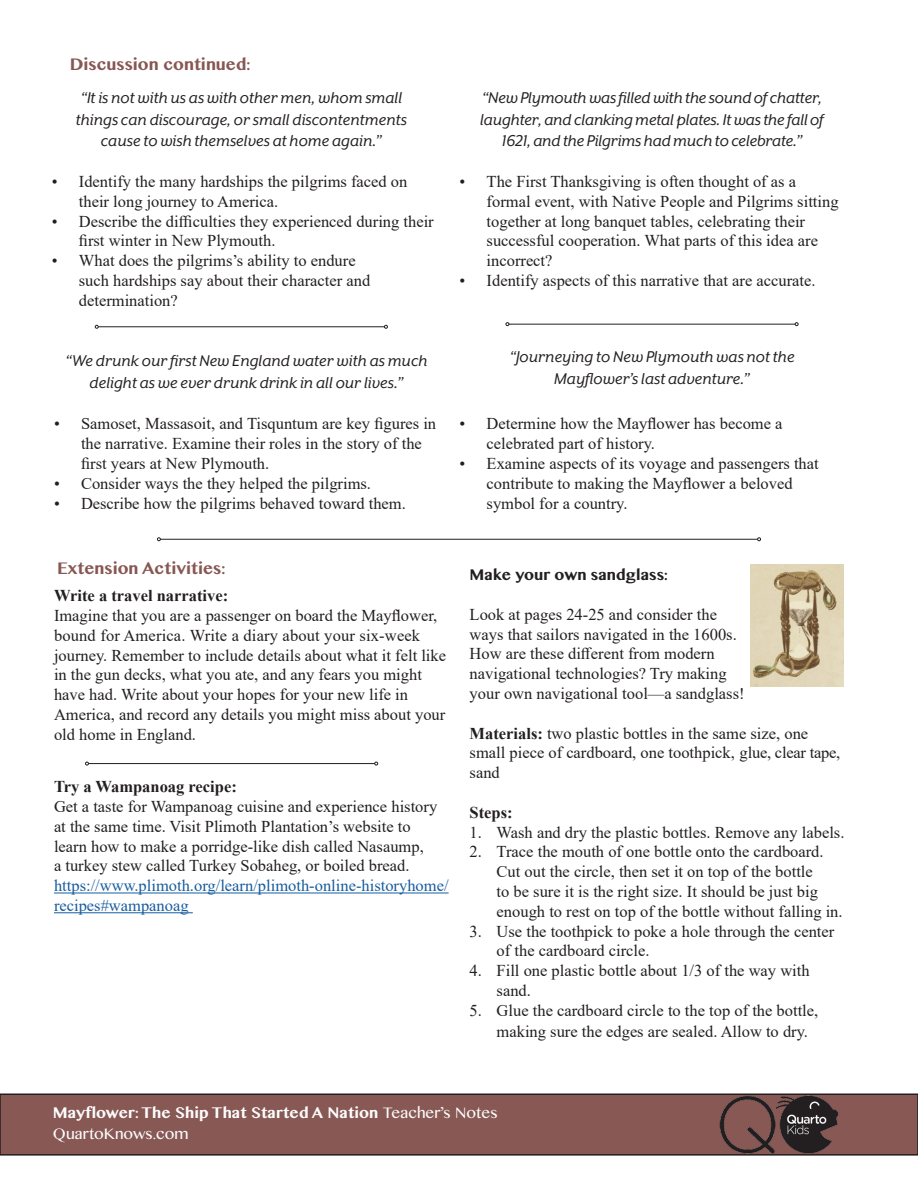
<style>
.page{position:relative;width:918px;height:1188px;background:#fff}
.page>*{position:absolute;margin:0;border:0;box-sizing:border-box;transform-origin:0 0}
.t1{font:700 19.5px "Khmer MN";color:#875753}
.t2{font:italic 18px/21.6px "Mr Eaves XL San OT";color:#231f20;text-align:center}
.t3{font:700 18px "Khmer MN";color:#fcfcfc}
.t4{font:700 18px "Khmer MN";color:#231f20}
.t5{font:18px "Khmer MN";color:#fcfcfc}
.t6{font:16.5px/19.8px "Times New Roman";color:#231f20}
.t7{font:700 16.5px "Times New Roman";color:#231f20}
.s1{color:#175d9e}
.s2{font-weight:700}
.s3{font-weight:400}
</style>
<div class="page">
<div style="left:0;top:1094px;width:918px;height:61px;background:#885854"></div>
<div style="left:0;top:1094px;width:918px;height:62px;border:2px solid #231f20"></div>
<hr style="left:98px;top:326px;width:286px;height:1px;background:#231f20">
<svg style="left:95px;top:325px;width:4px;height:4px"></svg>
<svg style="left:384px;top:325px;width:4px;height:4px"></svg>
<hr style="left:160px;top:539px;width:598px;height:1px;background:#231f20">
<svg style="left:157px;top:537px;width:4px;height:4px"></svg>
<svg style="left:757px;top:537px;width:4px;height:4px"></svg>
<hr style="left:509px;top:324px;width:286px;height:1px;background:#231f20">
<svg style="left:795px;top:322px;width:4px;height:4px"></svg>
<hr style="left:88px;top:763px;width:287px;height:1px;background:#231f20">
<hr style="left:54px;top:893px;width:395px;height:1px;background:#175d9e">
<hr style="left:54px;top:912px;width:139px;height:1px;background:#175d9e">
<img style="left:751px;top:564px;width:92px;height:123px">
<img style="left:715px;top:1094px;width:127px;height:62px">
<p class="t1" style="left:70px;top:52px;width:182px">Discussion continued:</p>
<p class="t2" style="left:80px;top:87px;width:323px">“It is not with us as with other men, whom small</p>
<p class="t2" style="left:76px;top:109px;width:333px">things can discourage, or small discontentments</p>
<p class="t2" style="left:101px;top:130px;width:282px">cause to wish themselves at home again.”</p>
<p class="t6" style="left:79px;top:171px;width:330px;text-indent:-27px">• Identify the many hardships the pilgrims faced on their long journey to America.</p>
<p class="t6" style="left:79px;top:211px;width:356px;text-indent:-27px">• Describe the difficulties they experienced during their first winter in New Plymouth.</p>
<p class="t6" style="left:79px;top:250px;width:293px;text-indent:-27px">• What does the pilgrims’s ability to endure such hardships say about their character and determination?</p>
<p class="t2" style="left:65px;top:350px;width:364px">“We drunk our first New England water with as much delight as we ever drunk drink in all our lives.”</p>
<p class="t6" style="left:81px;top:414px;width:357px;text-indent:-27px">• Samoset, Massasoit, and Tisquntum are key figures in the narrative. Examine their roles in the story of the first years at New Plymouth.</p>
<p class="t6" style="left:54px;top:473px;width:319px">• Consider ways the they helped the pilgrims.</p>
<p class="t6" style="left:54px;top:493px;width:353px">• Describe how the pilgrims behaved toward them.</p>
<p class="t2" style="left:480px;top:87px;width:345px">“New Plymouth was filled with the sound of chatter, laughter, and clanking metal plates. It was the fall of<br>1621, and the Pilgrims had much to celebrate.”</p>
<p class="t6" style="left:487px;top:171px;width:353px;text-indent:-27px">• The First Thanksgiving is often thought of as a formal event, with Native People and Pilgrims sitting together at long banquet tables, celebrating their successful cooperation. What parts of this idea are incorrect?</p>
<p class="t6" style="left:460px;top:270px;width:357px">• Identify aspects of this narrative that are accurate.</p>
<p class="t2" style="left:509px;top:346px;width:287px">“Journeying to New Plymouth was not the<br>Mayflower’s last adventure.”</p>
<p class="t6" style="left:487px;top:414px;width:298px;text-indent:-27px">• Determine how the Mayflower has become a celebrated part of history.</p>
<p class="t6" style="left:487px;top:453px;width:334px;text-indent:-27px">• Examine aspects of its voyage and passengers that contribute to making the Mayflower a beloved symbol for a country.</p>
<p class="t1" style="left:57px;top:555px;width:170px">Extension Activities:</p>
<p class="t7" style="left:54px;top:584px;width:176px">Write a travel narrative:</p>
<p class="t6" style="left:54px;top:605px;width:394px">Imagine that you are a passenger on board the Mayflower, bound for America. Write a diary about your six-week journey. Remember to include details about what it felt like in the gun decks, what you ate, and any fears you might have had. Write about your hopes for your new life in America, and record any details you might miss about your old home in England.</p>
<p class="t7" style="left:54px;top:775px;width:184px">Try a Wampanoag recipe:</p>
<p class="t6" style="left:54px;top:796px;width:396px">Get a taste for Wampanoag cuisine and experience history at the same time. Visit Plimoth Plantation’s website to<br>learn how to make a porridge-like dish called Nasaump,<br>a turkey stew called Turkey Sobaheg, or boiled bread. <span class="s1">https://www.plimoth.org/learn/plimoth-online-historyhome/ recipes#wampanoag</span></p>
<p class="t4" style="left:470px;top:563px;width:200px">Make your own sandglass:</p>
<p class="t6" style="left:470px;top:604px;width:276px">Look at pages 24-25 and consider the ways that sailors navigated in the 1600s.<br>How are these different from modern navigational technologies? Try making your own navigational tool—a sandglass!</p>
<p class="t6" style="left:470px;top:723px;width:372px"><span class="s2">Materials:</span> two plastic bottles in the same size, one small piece of cardboard, one toothpick, glue, clear tape, sand</p>
<p class="t7" style="left:470px;top:800px;width:45px">Steps:</p>
<p class="t6" style="left:470px;top:822px;width:376px">1. Wash and dry the plastic bottles. Remove any labels.</p>
<p class="t6" style="left:497px;top:841px;width:348px;text-indent:-27px">2. Trace the mouth of one bottle onto the cardboard.<br>Cut out the circle, then set it on top of the bottle<br>to be sure it is the right size. It should be just big enough to rest on top of the bottle without falling in.</p>
<p class="t6" style="left:497px;top:921px;width:339px;text-indent:-27px">3. Use the toothpick to poke a hole through the center of the cardboard circle.</p>
<p class="t6" style="left:497px;top:960px;width:315px;text-indent:-27px">4. Fill one plastic bottle about 1/3 of the way with sand.</p>
<p class="t6" style="left:497px;top:999px;width:323px;line-height:21.6px;text-indent:-27px">5. Glue the cardboard circle to the top of the bottle, making sure the edges are sealed. Allow to dry.</p>
<p class="t3" style="left:53px;top:1101px;width:446px">Mayflower: The Ship That Started A Nation <span class="s3">Teacher’s Notes</span></p>
<p class="t5" style="left:53px;top:1123px;width:137px">QuartoKnows.com</p>
</div>
